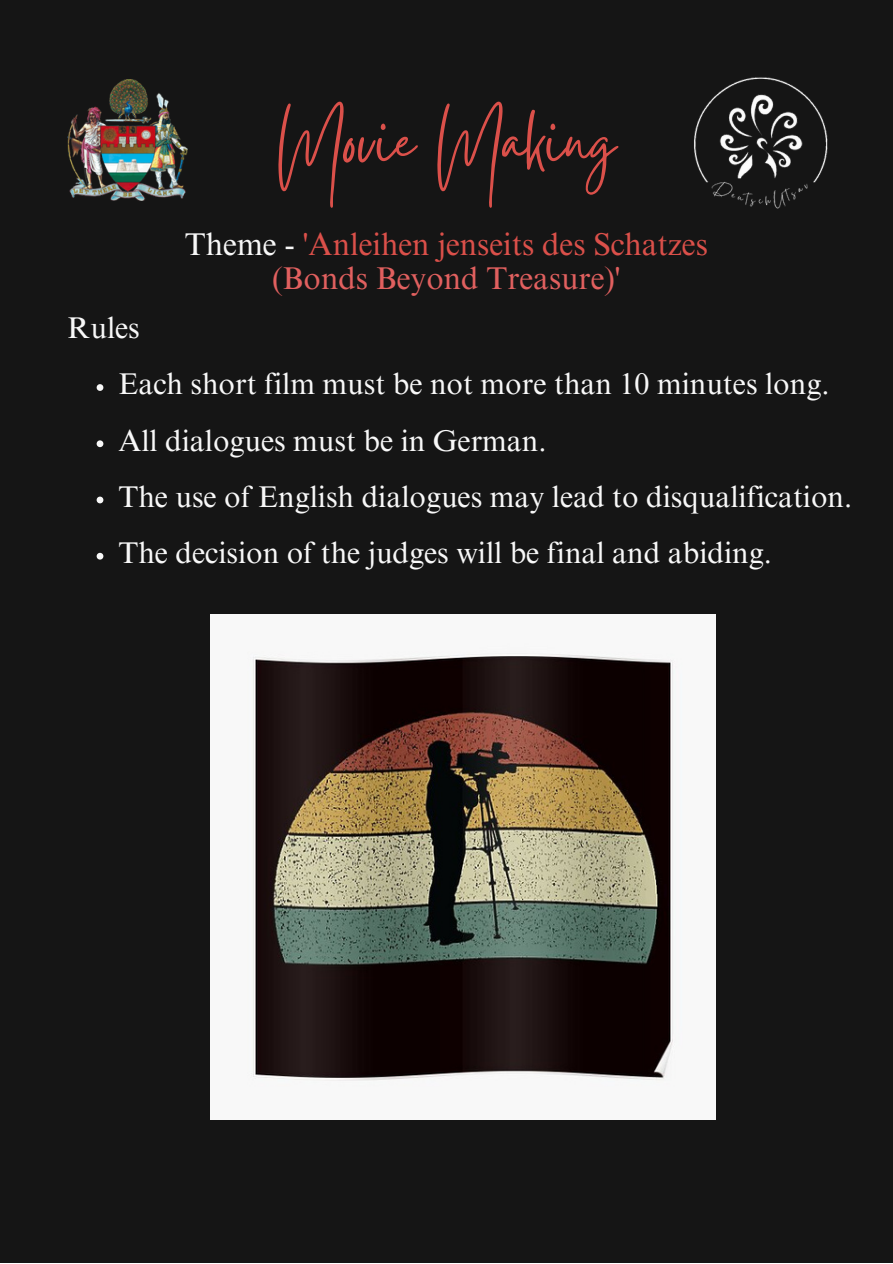
<style>
.page{position:relative;width:893px;height:1264px;background:#fff}
.page>*{position:absolute;margin:0;border:0;box-sizing:border-box;transform-origin:0 0}
.t1{font:85.35px "Gistesy";color:#db504a}
.t2{font:31.5px/33.8px "Times NRMT Pro";color:#db504a;text-align:center}
.t3{font:30px "Times NRMT Pro";color:#f8f8f8}
.s1{color:#f8f8f8}
.s2{color:#e1605f}
</style>
<div class="page">
<div style="left:0;top:0;width:892px;height:1262px;background:#151515"></div>
<img style="left:67px;top:79px;width:121px;height:122px">
<img style="left:694px;top:77px;width:134px;height:132px">
<img style="left:210px;top:614px;width:505px;height:505px">
<svg style="left:97px;top:384px;width:6px;height:7px"></svg>
<svg style="left:97px;top:440px;width:6px;height:7px"></svg>
<svg style="left:97px;top:496px;width:6px;height:7px"></svg>
<svg style="left:97px;top:553px;width:6px;height:6px"></svg>
<p class="t3" style="left:67px;top:316px;width:74px">Rules</p>
<p class="t1" style="left:277px;top:81px;width:339px">Movie Making</p>
<p class="t2" style="left:185px;top:232px;width:524px"><span class="s1">Theme -</span> 'Anleihen jenseits des Schatzes <span class="s2">(Bonds Beyond Treasure)'</span></p>
<p class="t3" style="left:118px;top:373px;width:712px">Each short film must be not more than 10 minutes long.</p>
<p class="t3" style="left:118px;top:429px;width:429px">All dialogues must be in German.</p>
<p class="t3" style="left:118px;top:485px;width:735px">The use of English dialogues may lead to disqualification.</p>
<p class="t3" style="left:118px;top:541px;width:655px">The decision of the judges will be final and abiding.</p>
</div>
